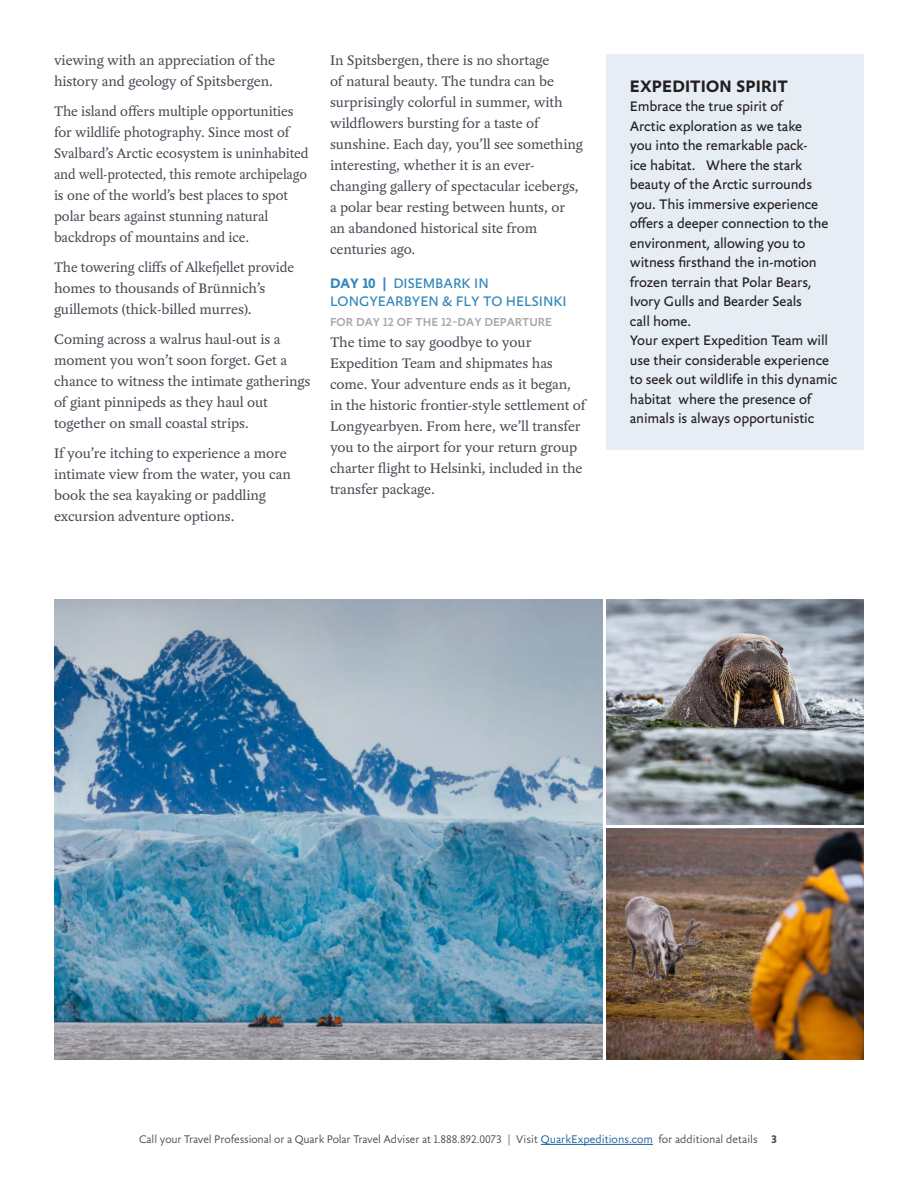
<style>
.page{position:relative;width:918px;height:1188px;background:#fff}
.page>*{position:absolute;margin:0;border:0;box-sizing:border-box;transform-origin:0 0}
.t1{font:700 18px "Yoga Sans OT";letter-spacing:.01em;color:#231f20}
.Body_Copy{font:15px/21px "Yoga OT";letter-spacing:-.005em;color:#464b54}
.t2{font:15px/19.5px "Yoga Sans OT";letter-spacing:-.01em;color:#231f20}
.Body_Copy-2{font:15px/21px "Yoga OT";letter-spacing:-.005em;color:#464b54;scale:.96 1}
.Day_by_Day_headers{font:15px/18px "Yoga Sans OT";color:#3287ba}
.Day_by_Day_headers-2{font:500 12.6px "Yoga Sans OT";color:#a6a7ab}
.t3{font:300 12px "Yoga Sans OT";letter-spacing:-.01em;color:#464b54}
.t4{font:700 12px "Yoga Sans OT";color:#464b54}
.s1{font-weight:700}
.s2{color:#175d9e}
</style>
<div class="page">
<img style="left:54px;top:600px;width:549px;height:459px">
<img style="left:606px;top:600px;width:258px;height:225px">
<img style="left:606px;top:828px;width:258px;height:231px">
<div style="left:606px;top:54px;width:258px;height:395px;background:#e7edf4"></div>
<hr style="left:541px;top:1144px;width:112px;height:1px;background:#175d9e">
<p class="Body_Copy" style="left:54px;top:50px;width:223px">viewing with an appreciation of the history and geology of Spitsbergen.</p>
<p class="Body_Copy" style="left:54px;top:101px;width:256px">The island offers multiple opportunities for wildlife photography. Since most of Svalbard’s Arctic ecosystem is uninhabited and well-protected, this remote archipelago is one of the world’s best places to spot polar bears against stunning natural backdrops of mountains and ice.</p>
<p class="Body_Copy-2" style="left:54px;top:257px;width:252px">The towering cliffs of Alkefjellet provide homes to thousands of Brünnich’s guillemots (thick-billed murres).</p>
<p class="Body_Copy" style="left:54px;top:329px;width:258px">Coming across a walrus haul-out is a moment you won’t soon forget. Get a chance to witness the intimate gatherings of giant pinnipeds as they haul out together on small coastal strips.</p>
<p class="Body_Copy" style="left:54px;top:443px;width:238px">If you’re itching to experience a more intimate view from the water, you can book the sea kayaking or paddling excursion adventure options.</p>
<p class="Body_Copy" style="left:330px;top:50px;width:254px">In Spitsbergen, there is no shortage<br>of natural beauty. The tundra can be surprisingly colorful in summer, with wildflowers bursting for a taste of sunshine. Each day, you’ll see something interesting, whether it is an ever&shy;changing gallery of spectacular icebergs, a polar bear resting between hunts, or an abandoned historical site from centuries ago.</p>
<p class="Day_by_Day_headers" style="left:330px;top:274px;width:238px"><span class="s1">DAY 10 |</span> DISEMBARK IN<br>LONGYEARBYEN &amp; FLY TO HELSINKI</p>
<p class="Day_by_Day_headers-2" style="left:330px;top:316px;width:224px">FOR DAY 12 OF THE 12–DAY DEPARTURE</p>
<p class="Body_Copy" style="left:330px;top:332px;width:257px">The time to say goodbye to your Expedition Team and shipmates has come. Your adventure ends as it began, in the historic frontier-style settlement of Longyearbyen. From here, we’ll transfer you to the airport for your return group charter flight to Helsinki, included in the transfer package.</p>
<p class="t1" style="left:630px;top:76px;width:159px">EXPEDITION SPIRIT</p>
<p class="t2" style="left:630px;top:97px;width:200px">Embrace the true spirit of<br>Arctic exploration as we take<br>you into the remarkable pack&shy;ice habitat. Where the stark beauty of the Arctic surrounds you. This immersive experience offers a deeper connection to the environment, allowing you to witness firsthand the in-motion frozen terrain that Polar Bears,<br>Ivory Gulls and Bearder Seals<br>call home.</p>
<p class="t2" style="left:630px;top:331px;width:209px">Your expert Expedition Team will use their considerable experience to seek out wildlife in this dynamic habitat where the presence of animals is always opportunistic</p>
<p class="t3" style="left:139px;top:1133px;width:620px">Call your Travel Professional or a Quark Polar Travel Adviser at 1.888.892.0073 | Visit <span class="s2">QuarkExpeditions.com</span> for additional details</p>
<p class="t4" style="left:771px;top:1133px;width:7px">3</p>
</div>
